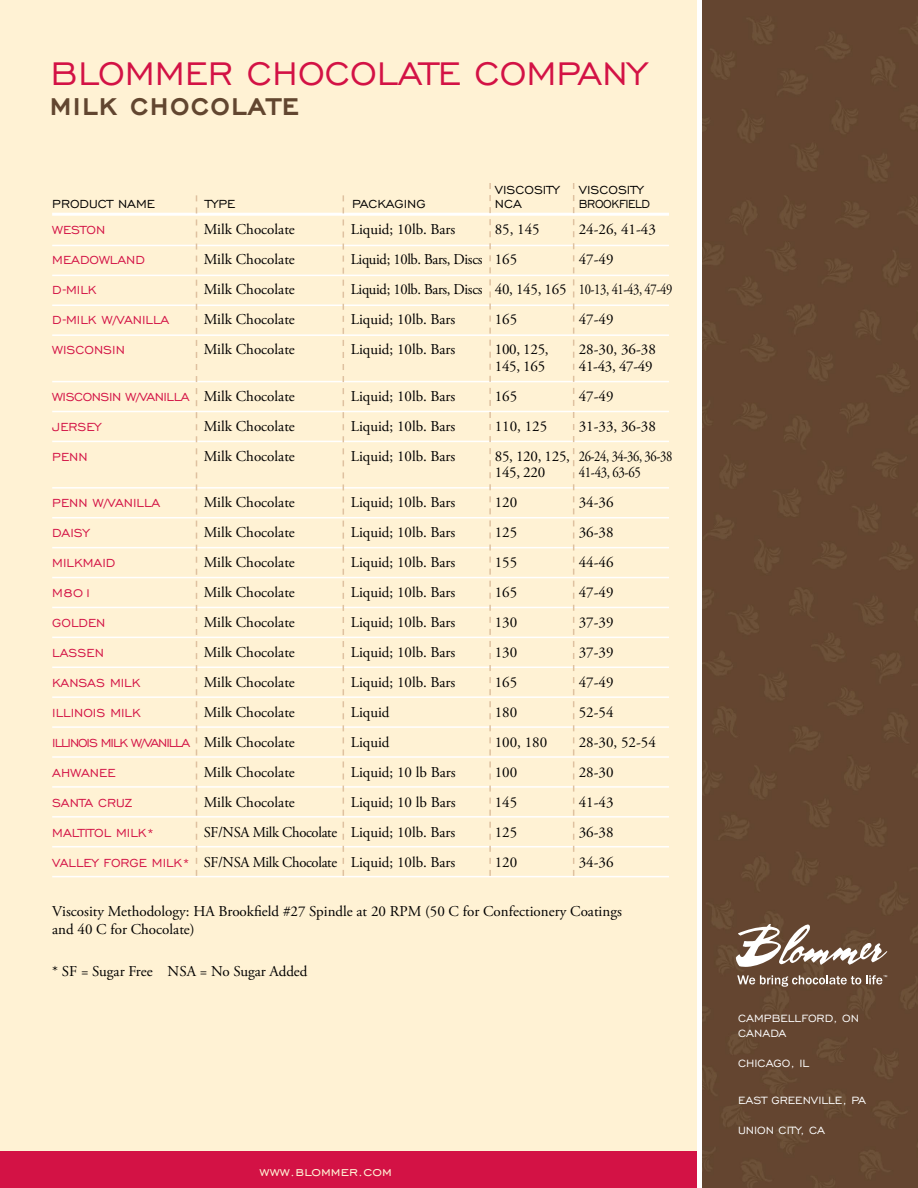
<style>
.page{position:relative;width:918px;height:1188px;background:#fff}
.page>*{position:absolute;margin:0;border:0;box-sizing:border-box;transform-origin:0 0}
.t1{font:42px "Engravers Gothic BT";color:#d31245}
.t2{font:800 28.5px "Engravers Gothic BT";letter-spacing:.09em;color:#624630}
.t3{font:16.5px "Engravers Gothic BT";color:#fff2d4}
.t4{font:15px/18px "Adobe Garamond Pro";color:#000}
.t5{font:15px/16.5px "Adobe Garamond Pro";letter-spacing:-.02em;color:#000}
.t6{font:15px "Engravers Gothic BT";color:#d31245}
.t7{font:15px "Engravers Gothic BT";color:#000}
.t8{font:15px "Engravers Gothic BT";letter-spacing:-.07em;color:#d31245}
.t9{font:15px "Engravers Gothic BT";letter-spacing:-.03em;color:#d31245}
.t10{font:15px "Adobe Garamond Pro";color:#000;scale:.86 1}
.t11{font:15px "Engravers Gothic BT";letter-spacing:-.025em;color:#000;scale:.9 1}
.t12{font:13.5px/15px "Engravers Gothic BT";color:#fff}
.s1{font-family:"Adobe Garamond Pro";color:#000}
.s2{font-family:"Engravers Gothic BT";color:#d31245}
</style>
<div class="page">
<img style="left:703px;top:0;width:215px;height:1188px">
<div style="left:0;top:0;width:696px;height:1188px;background:#fff2d4"></div>
<div style="left:0;top:1151px;width:696px;height:37px;background:#d31245"></div>
<hr style="left:52px;top:213px;width:617px;height:3px;background:#fff">
<hr style="left:52px;top:245px;width:617px;height:1px;background:#fff">
<hr style="left:52px;top:275px;width:617px;height:1px;background:#fff">
<hr style="left:52px;top:305px;width:617px;height:1px;background:#fff">
<hr style="left:52px;top:334px;width:617px;height:2px;background:#fff">
<hr style="left:52px;top:381px;width:617px;height:1px;background:#fff">
<hr style="left:52px;top:411px;width:617px;height:1px;background:#fff">
<hr style="left:52px;top:441px;width:617px;height:1px;background:#fff">
<hr style="left:52px;top:696px;width:617px;height:2px;background:#fff">
<hr style="left:52px;top:487px;width:617px;height:2px;background:#fff">
<hr style="left:52px;top:726px;width:617px;height:2px;background:#fff">
<hr style="left:52px;top:517px;width:617px;height:1px;background:#fff">
<hr style="left:52px;top:756px;width:617px;height:2px;background:#fff">
<hr style="left:52px;top:547px;width:617px;height:1px;background:#fff">
<hr style="left:52px;top:786px;width:617px;height:2px;background:#fff">
<hr style="left:52px;top:577px;width:617px;height:1px;background:#fff">
<hr style="left:52px;top:816px;width:617px;height:2px;background:#fff">
<hr style="left:52px;top:607px;width:617px;height:1px;background:#fff">
<hr style="left:52px;top:846px;width:617px;height:1px;background:#fff">
<hr style="left:52px;top:637px;width:617px;height:1px;background:#fff">
<hr style="left:52px;top:876px;width:617px;height:1px;background:#fff">
<hr style="left:52px;top:667px;width:617px;height:1px;background:#fff">
<svg style="left:196px;top:195px;width:1px;height:681px"></svg>
<svg style="left:343px;top:195px;width:1px;height:681px"></svg>
<svg style="left:489px;top:183px;width:2px;height:693px"></svg>
<svg style="left:573px;top:183px;width:1px;height:693px"></svg>
<svg style="left:736px;top:924px;width:151px;height:43px"></svg>
<svg style="left:737px;top:975px;width:150px;height:11px;background:#917c6d"></svg>
<h1 class="t1" style="left:51px;top:50px;width:598px">BLOMMER CHOCOLATE COMPANY</h1>
<h2 class="t2" style="left:51px;top:90px;width:249px">MILK CHOCOLATE</h2>
<p class="t7" style="left:495px;top:182px;width:66px">VISCOSITY</p>
<p class="t7" style="left:579px;top:182px;width:66px">VISCOSITY</p>
<p class="t7" style="left:52px;top:196px;width:104px">PRODUCT NAME</p>
<p class="t7" style="left:205px;top:196px;width:32px">TYPE</p>
<p class="t7" style="left:352px;top:196px;width:75px">PACKAGING</p>
<p class="t7" style="left:495px;top:196px;width:29px">NCA</p>
<p class="t11" style="left:579px;top:196px;width:81px">BROOKFIELD</p>
<p class="t6" style="left:52px;top:222px;width:54px">WESTON</p>
<p class="t4" style="left:204px;top:221px;width:93px">Milk Chocolate</p>
<p class="t4" style="left:351px;top:221px;width:106px">Liquid; 10lb. Bars</p>
<p class="t4" style="left:495px;top:221px;width:46px">85, 145</p>
<p class="t4" style="left:579px;top:221px;width:79px">24-26, 41-43</p>
<p class="t6" style="left:52px;top:252px;width:94px">MEADOWLAND</p>
<p class="t4" style="left:204px;top:251px;width:93px">Milk Chocolate</p>
<p class="t5" style="left:351px;top:252px;width:168px">Liquid; 10lb. Bars, Discs 165</p>
<p class="t4" style="left:579px;top:251px;width:36px">47-49</p>
<p class="t6" style="left:52px;top:282px;width:46px">D-MILK</p>
<p class="t4" style="left:204px;top:281px;width:93px">Milk Chocolate</p>
<p class="t5" style="left:351px;top:282px;width:323px">Liquid; 10lb. Bars, Discs 40, 145, 165 10-13, 41-43, 47-49</p>
<p class="t6" style="left:52px;top:312px;width:119px">D-MILK W/VANILLA</p>
<p class="t4" style="left:204px;top:311px;width:93px">Milk Chocolate</p>
<p class="t4" style="left:351px;top:311px;width:106px">Liquid; 10lb. Bars</p>
<p class="t4" style="left:495px;top:311px;width:24px">165</p>
<p class="t4" style="left:579px;top:311px;width:36px">47-49</p>
<p class="t6" style="left:52px;top:342px;width:74px">WISCONSIN</p>
<p class="t4" style="left:204px;top:341px;width:93px">Milk Chocolate</p>
<p class="t4" style="left:351px;top:341px;width:106px">Liquid; 10lb. Bars</p>
<p class="t4" style="left:495px;top:341px;width:55px">100, 125,</p>
<p class="t4" style="left:579px;top:341px;width:79px">28-30, 36-38</p>
<p class="t4" style="left:495px;top:358px;width:52px">145, 165</p>
<p class="t4" style="left:579px;top:358px;width:75px">41-43, 47-49</p>
<p class="t9" style="left:52px;top:388px;width:244px">WISCONSIN W/VANILLA <span class="s1">Milk Chocolate</span></p>
<p class="t4" style="left:351px;top:388px;width:106px">Liquid; 10lb. Bars</p>
<p class="t4" style="left:495px;top:388px;width:24px">165</p>
<p class="t4" style="left:579px;top:388px;width:36px">47-49</p>
<p class="t6" style="left:52px;top:418px;width:51px">JERSEY</p>
<p class="t4" style="left:204px;top:418px;width:93px">Milk Chocolate</p>
<p class="t4" style="left:351px;top:418px;width:106px">Liquid; 10lb. Bars</p>
<p class="t4" style="left:495px;top:418px;width:54px">110, 125</p>
<p class="t4" style="left:579px;top:418px;width:79px">31-33, 36-38</p>
<p class="t6" style="left:52px;top:448px;width:37px">PENN</p>
<p class="t4" style="left:204px;top:448px;width:93px">Milk Chocolate</p>
<p class="t4" style="left:351px;top:448px;width:106px">Liquid; 10lb. Bars</p>
<p class="t5" style="left:495px;top:448px;width:179px">85, 120, 125, 26-24, 34-36, 36-38<br>145, 220</p>
<p class="t10" style="left:579px;top:464px;width:74px">41-43, 63-65</p>
<p class="t6" style="left:52px;top:495px;width:110px">PENN W/VANILLA</p>
<p class="t4" style="left:204px;top:494px;width:93px">Milk Chocolate</p>
<p class="t4" style="left:351px;top:494px;width:106px">Liquid; 10lb. Bars</p>
<p class="t4" style="left:495px;top:494px;width:24px">120</p>
<p class="t4" style="left:579px;top:494px;width:36px">34-36</p>
<p class="t6" style="left:52px;top:525px;width:39px">DAISY</p>
<p class="t4" style="left:204px;top:524px;width:93px">Milk Chocolate</p>
<p class="t4" style="left:351px;top:524px;width:106px">Liquid; 10lb. Bars</p>
<p class="t4" style="left:495px;top:524px;width:24px">125</p>
<p class="t4" style="left:579px;top:524px;width:36px">36-38</p>
<p class="t6" style="left:52px;top:555px;width:64px">MILKMAID</p>
<p class="t4" style="left:204px;top:554px;width:93px">Milk Chocolate</p>
<p class="t4" style="left:351px;top:554px;width:106px">Liquid; 10lb. Bars</p>
<p class="t4" style="left:495px;top:554px;width:24px">155</p>
<p class="t4" style="left:579px;top:554px;width:36px">44-46</p>
<p class="t6" style="left:52px;top:585px;width:42px">M801</p>
<p class="t4" style="left:204px;top:584px;width:93px">Milk Chocolate</p>
<p class="t4" style="left:351px;top:584px;width:106px">Liquid; 10lb. Bars</p>
<p class="t4" style="left:495px;top:584px;width:24px">165</p>
<p class="t4" style="left:579px;top:584px;width:36px">47-49</p>
<p class="t6" style="left:52px;top:615px;width:55px">GOLDEN</p>
<p class="t4" style="left:204px;top:614px;width:93px">Milk Chocolate</p>
<p class="t4" style="left:351px;top:614px;width:106px">Liquid; 10lb. Bars</p>
<p class="t4" style="left:495px;top:614px;width:24px">130</p>
<p class="t4" style="left:579px;top:614px;width:36px">37-39</p>
<p class="t6" style="left:52px;top:645px;width:53px">LASSEN</p>
<p class="t4" style="left:204px;top:644px;width:93px">Milk Chocolate</p>
<p class="t4" style="left:351px;top:644px;width:106px">Liquid; 10lb. Bars</p>
<p class="t4" style="left:495px;top:644px;width:24px">130</p>
<p class="t4" style="left:579px;top:644px;width:36px">37-39</p>
<p class="t6" style="left:52px;top:675px;width:90px">KANSAS MILK</p>
<p class="t4" style="left:204px;top:674px;width:93px">Milk Chocolate</p>
<p class="t4" style="left:351px;top:674px;width:106px">Liquid; 10lb. Bars</p>
<p class="t4" style="left:495px;top:674px;width:24px">165</p>
<p class="t4" style="left:579px;top:674px;width:36px">47-49</p>
<p class="t6" style="left:52px;top:705px;width:90px">ILLINOIS MILK</p>
<p class="t4" style="left:204px;top:704px;width:93px">Milk Chocolate</p>
<p class="t4" style="left:351px;top:704px;width:40px">Liquid</p>
<p class="t4" style="left:495px;top:704px;width:24px">180</p>
<p class="t4" style="left:579px;top:704px;width:36px">52-54</p>
<p class="t8" style="left:52px;top:735px;width:244px">ILLINOIS MILK W/VANILLA <span class="s1">Milk Chocolate</span></p>
<p class="t4" style="left:351px;top:734px;width:40px">Liquid</p>
<p class="t4" style="left:495px;top:734px;width:54px">100, 180</p>
<p class="t4" style="left:579px;top:734px;width:79px">28-30, 52-54</p>
<p class="t6" style="left:52px;top:765px;width:65px">AHWANEE</p>
<p class="t4" style="left:204px;top:764px;width:93px">Milk Chocolate</p>
<p class="t4" style="left:351px;top:764px;width:106px">Liquid; 10 lb Bars</p>
<p class="t4" style="left:495px;top:764px;width:24px">100</p>
<p class="t4" style="left:579px;top:764px;width:36px">28-30</p>
<p class="t6" style="left:52px;top:795px;width:82px">SANTA CRUZ</p>
<p class="t4" style="left:204px;top:794px;width:93px">Milk Chocolate</p>
<p class="t4" style="left:351px;top:794px;width:106px">Liquid; 10 lb Bars</p>
<p class="t4" style="left:495px;top:794px;width:24px">145</p>
<p class="t4" style="left:579px;top:794px;width:36px">41-43</p>
<p class="t6" style="left:52px;top:825px;width:103px">MALTITOL MILK*</p>
<p class="t5" style="left:204px;top:825px;width:253px">SF/NSA Milk Chocolate Liquid; 10lb. Bars</p>
<p class="t4" style="left:495px;top:824px;width:24px">125</p>
<p class="t4" style="left:579px;top:824px;width:36px">36-38</p>
<p class="t5" style="left:52px;top:855px;width:405px"><span class="s2">VALLEY FORGE MILK*</span> SF/NSA Milk Chocolate Liquid; 10lb. Bars</p>
<p class="t4" style="left:495px;top:854px;width:24px">120</p>
<p class="t4" style="left:579px;top:854px;width:36px">34-36</p>
<p class="t4" style="left:52px;top:902px;width:571px">Viscosity Methodology: HA Brookfield #27 Spindle at 20 RPM (50 C for Confectionery Coatings and 40 C for Chocolate)</p>
<p class="t4" style="left:52px;top:962px;width:257px">* SF = Sugar Free NSA = No Sugar Added</p>
<p class="t3" style="left:260px;top:1163px;width:134px">www.blommer.com</p>
<p class="t12" style="left:738px;top:1011px;width:123px">CAMPBELLFORD, ON<br>CANADA</p>
<p class="t12" style="left:738px;top:1056px;width:73px">CHICAGO, IL</p>
<p class="t12" style="left:738px;top:1092px;width:129px">EAST GREENVILLE, PA</p>
<p class="t12" style="left:738px;top:1122px;width:89px">UNION CITY, CA</p>
</div>
